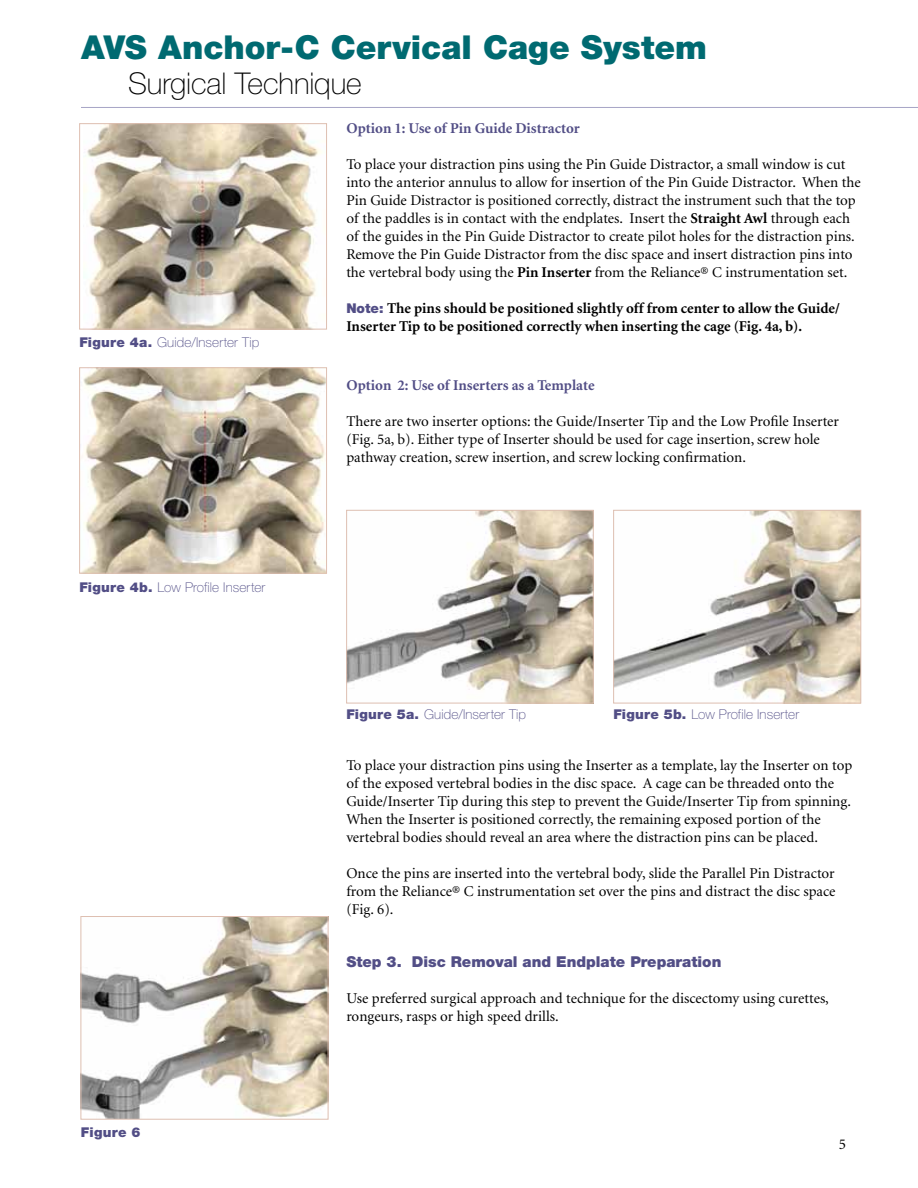
<style>
.page{position:relative;width:918px;height:1188px;background:#fff}
.page>*{position:absolute;margin:0;border:0;box-sizing:border-box;transform-origin:0 0}
.t1{font:900 33px "Helvetica Neue LT Std";color:#006a71}
.t2{font:100 30px "Helvetica Neue LT Std";letter-spacing:-.005em;color:#000}
.t3{font:15px/18px "Minion";color:#000}
.t4{font:700 15px/18px "Minion";color:#000}
.t5{font:700 15px "Minion";color:#524e86}
.t6{font:900 15px "Helvetica Neue LT Std";color:#524e86}
.t7{font:100 13.5px "Helvetica Neue LT Std";letter-spacing:.01em;color:#524e86}
.t8{font:900 13.5px "Helvetica Neue LT Std";letter-spacing:.015em;color:#524e86}
.s1{font-weight:700}
.s2{font-family:"Helvetica Neue LT Std";font-weight:900;font-size:13.5px;color:#524e86}
.s3{font-weight:900}
</style>
<div class="page">
<hr style="left:81px;top:107px;width:837px;height:1px;background:#a6a4c5">
<img style="left:83px;top:125px;width:239px;height:202px">
<div style="left:79px;top:123px;width:248px;height:206px;border:1px solid #debfb1"></div>
<img style="left:348px;top:512px;width:244px;height:189px">
<div style="left:346px;top:510px;width:248px;height:193px;border:1px solid #debfb1"></div>
<img style="left:615px;top:512px;width:244px;height:189px">
<div style="left:613px;top:510px;width:248px;height:193px;border:1px solid #debfb1"></div>
<img style="left:83px;top:918px;width:243px;height:199px">
<div style="left:81px;top:916px;width:247px;height:203px;border:1px solid #debfb1"></div>
<img style="left:82px;top:369px;width:243px;height:202px">
<div style="left:79px;top:367px;width:248px;height:206px;border:1px solid #debfb1"></div>
<h1 class="t1" style="left:81px;top:28px;width:628px">AVS Anchor-C Cervical Cage System</h1>
<h2 class="t2" style="left:128px;top:66px;width:235px">Surgical Technique</h2>
<p class="t5" style="left:346px;top:121px;width:235px">Option 1: Use of Pin Guide Distractor</p>
<p class="t3" style="left:346px;top:156px;width:516px">To place your distraction pins using the Pin Guide Distractor, a small window is cut into the anterior annulus to allow for insertion of the Pin Guide Distractor. When the Pin Guide Distractor is positioned correctly, distract the instrument such that the top of the paddles is in contact with the endplates. Insert the <span class="s1">Straight Awl</span> through each of the guides in the Pin Guide Distractor to create pilot holes for the distraction pins.<br>Remove the Pin Guide Distractor from the disc space and insert distraction pins into the vertebral body using the <span class="s1">Pin Inserter</span> from the Reliance® C instrumentation set.</p>
<p class="t4" style="left:346px;top:300px;width:495px"><span class="s2">Note:</span> The pins should be positioned slightly off from center to allow the Guide/<br>Inserter Tip to be positioned correctly when inserting the cage (Fig. 4a, b).</p>
<p class="t7" style="left:79px;top:335px;width:181px"><span class="s3">Figure 4a.</span> Guide/Inserter Tip</p>
<p class="t7" style="left:79px;top:580px;width:187px"><span class="s3">Figure 4b.</span> Low Profile Inserter</p>
<p class="t8" style="left:81px;top:1124px;width:61px">Figure 6</p>
<p class="t5" style="left:346px;top:377px;width:250px">Option 2: Use of Inserters as a Template</p>
<p class="t3" style="left:346px;top:412px;width:494px">There are two inserter options: the Guide/Inserter Tip and the Low Profile Inserter (Fig. 5a, b). Either type of Inserter should be used for cage insertion, screw hole pathway creation, screw insertion, and screw locking confirmation.</p>
<p class="t7" style="left:346px;top:706px;width:181px"><span class="s3">Figure 5a.</span> Guide/Inserter Tip</p>
<p class="t7" style="left:613px;top:706px;width:187px"><span class="s3">Figure 5b.</span> Low Profile Inserter</p>
<p class="t3" style="left:346px;top:757px;width:507px">To place your distraction pins using the Inserter as a template, lay the Inserter on top of the exposed vertebral bodies in the disc space. A cage can be threaded onto the Guide/Inserter Tip during this step to prevent the Guide/Inserter Tip from spinning.<br>When the Inserter is positioned correctly, the remaining exposed portion of the vertebral bodies should reveal an area where the distraction pins can be placed.</p>
<p class="t3" style="left:346px;top:865px;width:491px;text-align:justify">Once the pins are inserted into the vertebral body, slide the Parallel Pin Distractor from the Reliance® C instrumentation set over the pins and distract the disc space (Fig. 6).</p>
<p class="t6" style="left:346px;top:953px;width:377px">Step 3. Disc Removal and Endplate Preparation</p>
<p class="t3" style="left:346px;top:990px;width:484px">Use preferred surgical approach and technique for the discectomy using curettes, rongeurs, rasps or high speed drills.</p>
<p class="t3" style="left:839px;top:1136px;width:9px">5</p>
</div>
